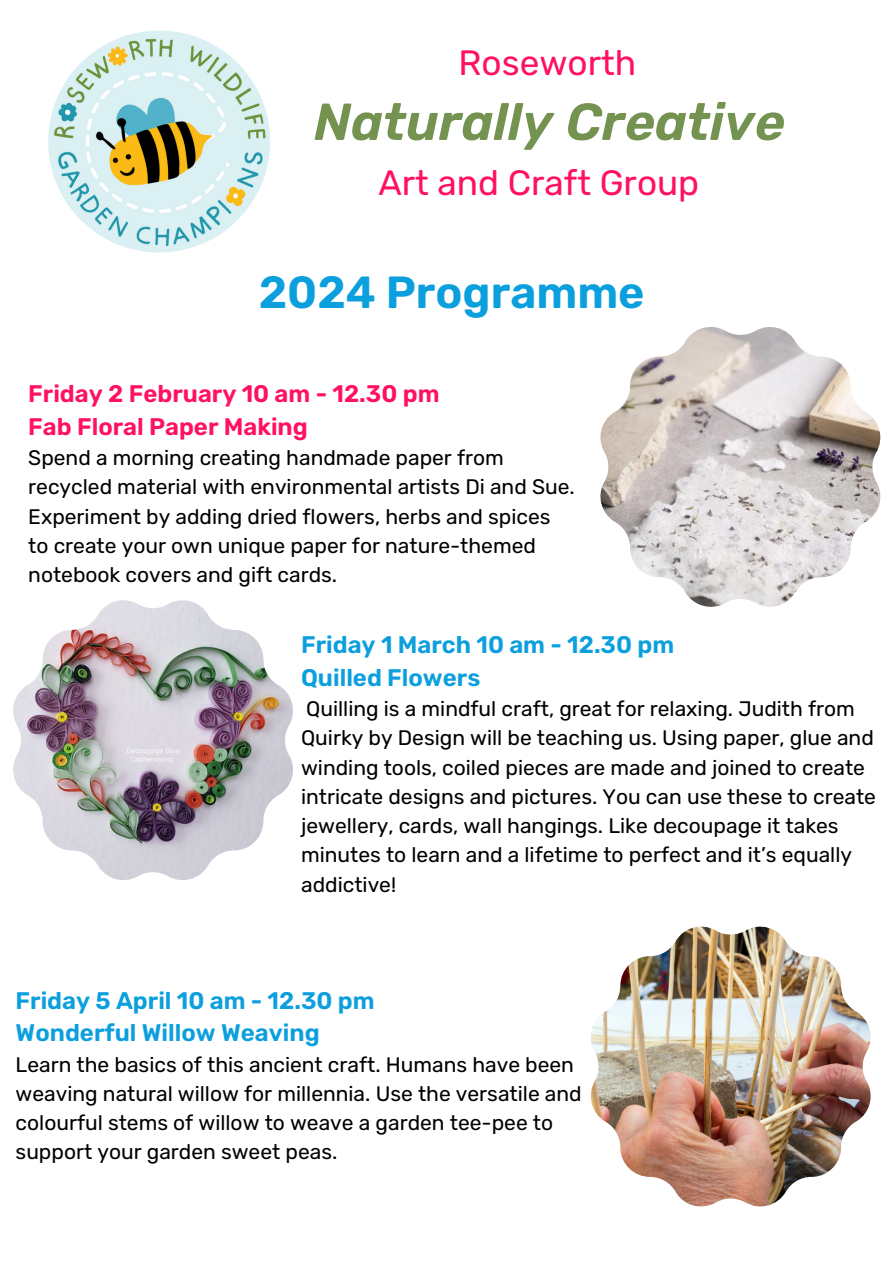
<style>
.page{position:relative;width:893px;height:1264px;background:#fff}
.page>*{position:absolute;margin:0;border:0;box-sizing:border-box;transform-origin:0 0}
.t1{font:italic 600 51.9px "Rubik";color:#749350}
.t2{font:600 45px "Rubik";color:#0b9fdd}
.t3{font:35.1px "Rubik";color:#ff115f}
.t4{font:600 24px "Rubik";color:#0b9fdd}
.t5{font:600 24px "Rubik";color:#ff115f}
.t6{font:21px/29.2px "Rubik";color:#000}
</style>
<div class="page">
<img style="left:48px;top:30px;width:222px;height:223px">
<img style="left:600px;top:327px;width:280px;height:280px">
<img style="left:13px;top:600px;width:280px;height:280px">
<img style="left:590px;top:926px;width:280px;height:280px">
<p class="t3" style="left:458px;top:42px;width:179px">Roseworth</p>
<p class="t1" style="left:314px;top:91px;width:472px">Naturally Creative</p>
<p class="t3" style="left:378px;top:162px;width:322px">Art and Craft Group</p>
<p class="t2" style="left:259px;top:265px;width:387px">2024 Programme</p>
<h1 class="t5" style="left:28px;top:379px;width:412px">Friday 2 February 10 am - 12.30 pm</h1>
<p class="t5" style="left:28px;top:412px;width:281px">Fab Floral Paper Making</p>
<p class="t6" style="left:28px;top:443px;width:548px">Spend a morning creating handmade paper from recycled material with environmental artists Di and Sue.<br>Experiment by adding dried flowers, herbs and spices to create your own unique paper for nature-themed notebook covers and gift cards.</p>
<p class="t4" style="left:301px;top:630px;width:374px">Friday 1 March 10 am - 12.30 pm</p>
<p class="t4" style="left:301px;top:663px;width:181px">Quilled Flowers</p>
<p class="t6" style="left:301px;top:694px;width:576px">Quilling is a mindful craft, great for relaxing. Judith from Quirky by Design will be teaching us. Using paper, glue and winding tools, coiled pieces are made and joined to create intricate designs and pictures. You can use these to create jewellery, cards, wall hangings. Like decoupage it takes minutes to learn and a lifetime to perfect and it’s equally addictive!</p>
<p class="t4" style="left:16px;top:986px;width:360px">Friday 5 April 10 am - 12.30 pm</p>
<p class="t4" style="left:16px;top:1018px;width:305px">Wonderful Willow Weaving</p>
<p class="t6" style="left:16px;top:1049px;width:567px">Learn the basics of this ancient craft. Humans have been weaving natural willow for millennia. Use the versatile and colourful stems of willow to weave a garden tee-pee to support your garden sweet peas.</p>
</div>
